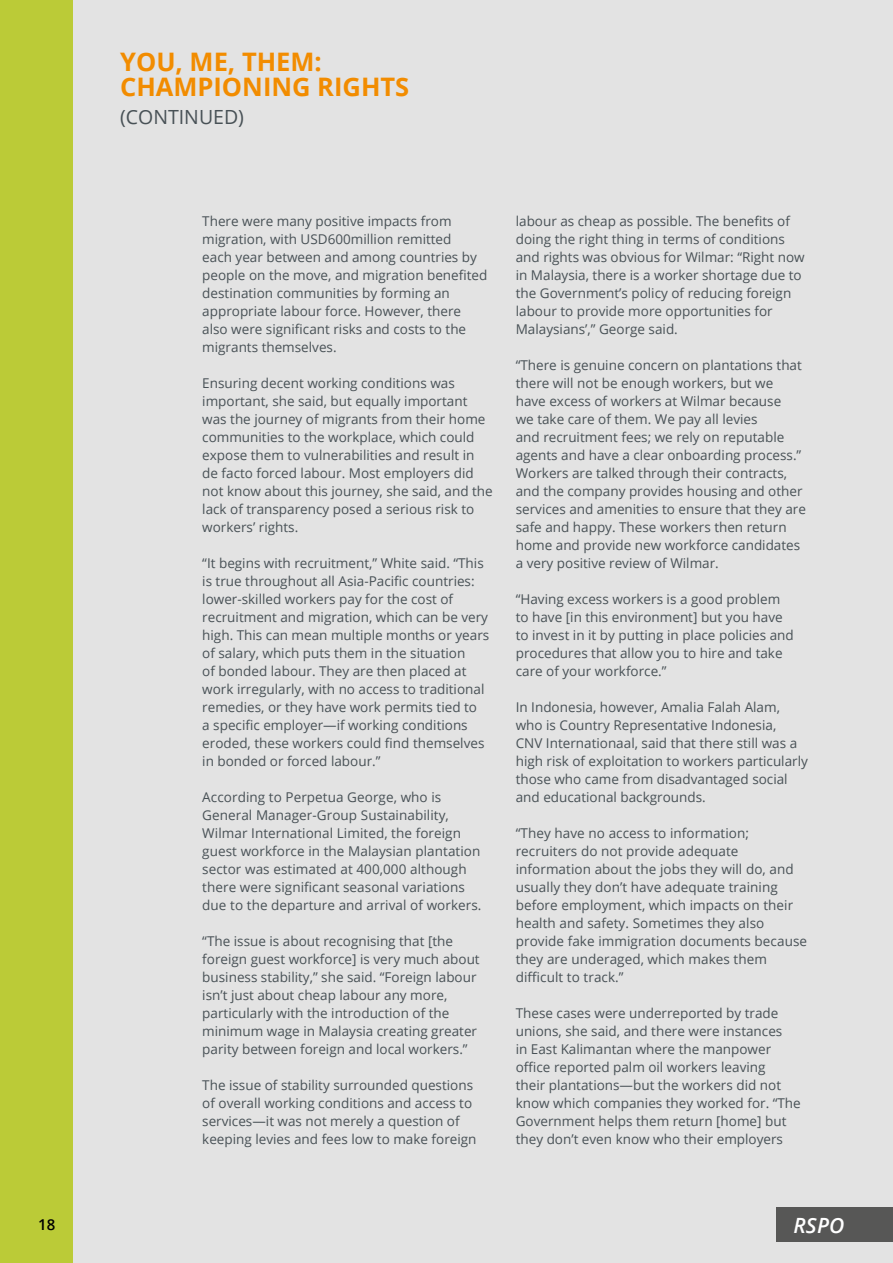
<style>
.page{position:relative;width:893px;height:1263px;background:#fff}
.page>*{position:absolute;margin:0;border:0;box-sizing:border-box;transform-origin:0 0}
.t1{font:700 25.5px/25.5px "Open Sans";color:#f28c00}
.t2{font:italic 600 21px "Open Sans";color:#fff}
.t3{font:19.5px "Open Sans";color:#485156}
.t4{font:600 15px "Open Sans";color:#000}
.t5{font:13.5px/18px "Open Sans";color:#485156}
</style>
<div class="page">
<div style="left:72px;top:0;width:821px;height:1263px;background:#e3e3e3"></div>
<div style="left:0;top:0;width:72px;height:1263px;background:#bbcb37"></div>
<div style="left:776px;top:1208px;width:117px;height:34px;background:#575756"></div>
<h1 class="t1" style="left:120px;top:48px;width:291px">YOU, ME, THEM:<br>CHAMPIONING RIGHTS</h1>
<h3 class="t3" style="left:120px;top:103px;width:125px">(CONTINUED)</h3>
<p class="t5" style="left:202px;top:212px;width:287px">There were many positive impacts from migration, with USD600million remitted<br>each year between and among countries by people on the move, and migration benefited destination communities by forming an appropriate labour force. However, there also were significant risks and costs to the migrants themselves.</p>
<p class="t5" style="left:202px;top:374px;width:292px">Ensuring decent working conditions was important, she said, but equally important was the journey of migrants from their home communities to the workplace, which could expose them to vulnerabilities and result in de facto forced labour. Most employers did not know about this journey, she said, and the lack of transparency posed a serious risk to workers’ rights.</p>
<p class="t5" style="left:202px;top:554px;width:288px">“It begins with recruitment,” White said. “This is true throughout all Asia-Pacific countries: lower-skilled workers pay for the cost of recruitment and migration, which can be very high. This can mean multiple months or years of salary, which puts them in the situation<br>of bonded labour. They are then placed at work irregularly, with no access to traditional remedies, or they have work permits tied to<br>a specific employer—if working conditions eroded, these workers could find themselves in bonded or forced labour.”</p>
<p class="t5" style="left:202px;top:788px;width:281px">According to Perpetua George, who is General Manager-Group Sustainability, Wilmar International Limited, the foreign guest workforce in the Malaysian plantation sector was estimated at 400,000 although there were significant seasonal variations due to the departure and arrival of workers.</p>
<p class="t5" style="left:202px;top:932px;width:279px">“The issue is about recognising that [the foreign guest workforce] is very much about business stability,” she said. “Foreign labour isn’t just about cheap labour any more, particularly with the introduction of the minimum wage in Malaysia creating greater parity between foreign and local workers.”</p>
<p class="t5" style="left:202px;top:1076px;width:276px">The issue of stability surrounded questions of overall working conditions and access to services—it was not merely a question of keeping levies and fees low to make foreign</p>
<p class="t5" style="left:516px;top:212px;width:291px">labour as cheap as possible. The benefits of doing the right thing in terms of conditions and rights was obvious for Wilmar: “Right now in Malaysia, there is a worker shortage due to the Government’s policy of reducing foreign labour to provide more opportunities for Malaysians’,” George said.</p>
<p class="t5" style="left:516px;top:356px;width:292px">“There is genuine concern on plantations that there will not be enough workers, but we have excess of workers at Wilmar because<br>we take care of them. We pay all levies<br>and recruitment fees; we rely on reputable agents and have a clear onboarding process.” Workers are talked through their contracts, and the company provides housing and other services and amenities to ensure that they are safe and happy. These workers then return home and provide new workforce candidates a very positive review of Wilmar.</p>
<p class="t5" style="left:516px;top:590px;width:280px">“Having excess workers is a good problem to have [in this environment] but you have to invest in it by putting in place policies and procedures that allow you to hire and take care of your workforce.”</p>
<p class="t5" style="left:516px;top:698px;width:294px">In Indonesia, however, Amalia Falah Alam, who is Country Representative Indonesia,<br>CNV Internationaal, said that there still was a high risk of exploitation to workers particularly those who came from disadvantaged social and educational backgrounds.</p>
<p class="t5" style="left:516px;top:824px;width:293px">“They have no access to information; recruiters do not provide adequate information about the jobs they will do, and usually they don’t have adequate training before employment, which impacts on their health and safety. Sometimes they also provide fake immigration documents because they are underaged, which makes them difficult to track.”</p>
<p class="t5" style="left:516px;top:1004px;width:287px">These cases were underreported by trade unions, she said, and there were instances<br>in East Kalimantan where the manpower office reported palm oil workers leaving<br>their plantations—but the workers did not know which companies they worked for. “The Government helps them return [home] but they don’t even know who their employers</p>
<p class="t4" style="left:38px;top:1215px;width:19px">18</p>
<h2 class="t2" style="left:793px;top:1211px;width:53px">RSPO</h2>
</div>
